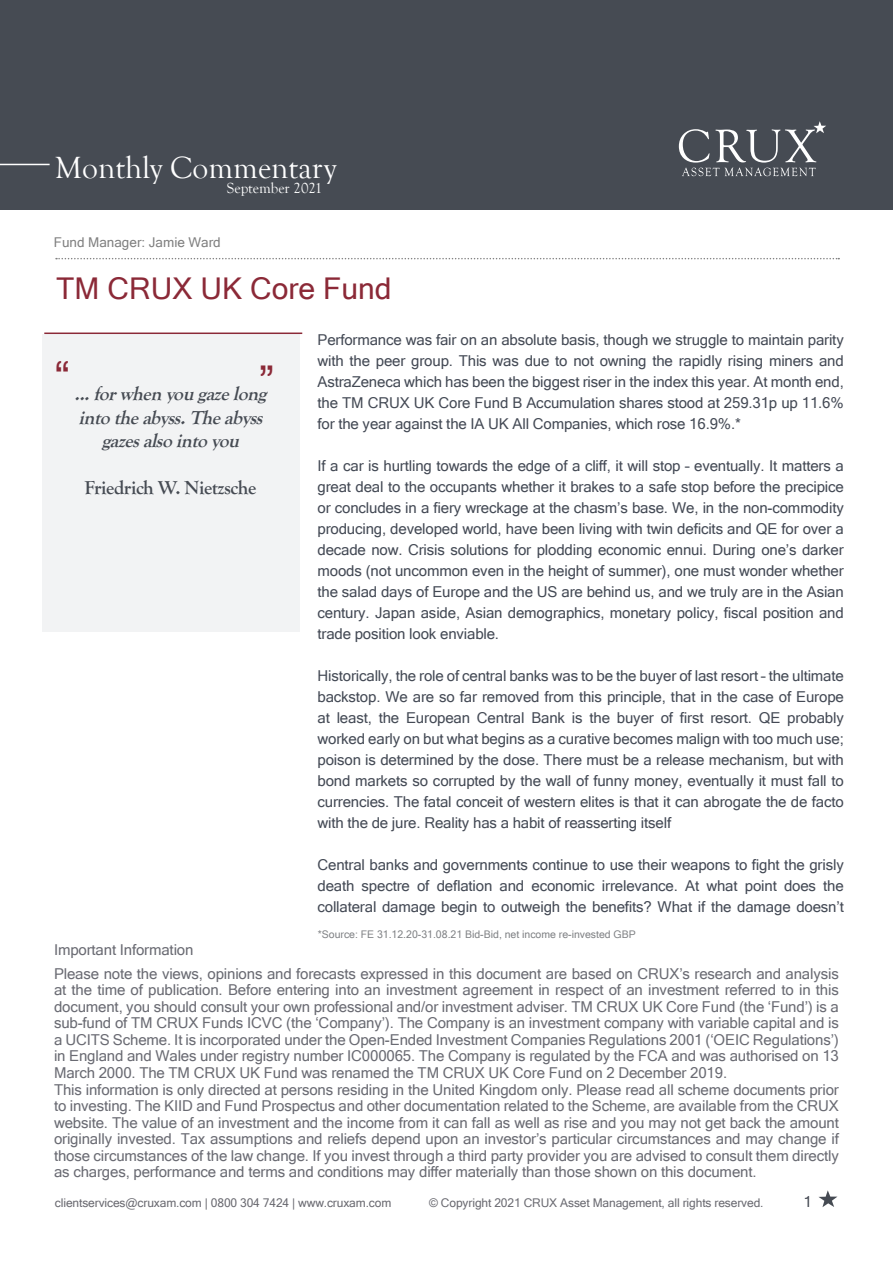
<style>
.page{position:relative;width:893px;height:1263px;background:#fff}
.page>*{position:absolute;margin:0;border:0;box-sizing:border-box;transform-origin:0 0}
.t1{font:45px "Microsoft Sans Serif";color:#8b2937}
.t2{font:31.5px "Goudy Old Style T";color:#fff}
.Fund_Title{font:30px "Microsoft Sans Serif";color:#8b2937}
.Pull_Quote{font:italic 700 19.5px/23.4px "Goudy Old Style T";letter-spacing:-.03em;color:#464b53;text-align:center}
.Pull_Quote-2{font:700 19.5px "Goudy Old Style T";letter-spacing:-.02em;color:#464b53}
.Body_text{font:15px/21px "Microsoft Sans Serif";letter-spacing:-.01em;color:#444a55;text-align:justify}
.t3{font:15px/16.5px "Microsoft Sans Serif";letter-spacing:-.01em;color:#6a6b73}
.t4{font:15px "Goudy Old Style T";color:#fff}
.t5{font:15px "Microsoft Sans Serif";color:#454953}
.t6{font:13.5px "Microsoft Sans Serif";color:#808080}
.t7{font:12px "Microsoft Sans Serif";letter-spacing:-.01em;color:#6a6a71}
.text{font:10.5px "Microsoft Sans Serif";color:#808285}
</style>
<div class="page">
<div style="left:0;top:0;width:893px;height:209px;background:#464b53"></div>
<svg style="left:679px;top:121px;width:147px;height:55px"></svg>
<hr style="left:0;top:164px;width:50px;height:1px;background:#fff">
<svg style="left:56px;top:258px;width:783px;height:1px"></svg>
<svg style="left:819px;top:1190px;width:18px;height:17px"></svg>
<div style="left:42px;top:334px;width:258px;height:297px;background:#f2f3f4"></div>
<hr style="left:44px;top:332px;width:258px;height:2px;background:#8b2937">
<h2 class="t2" style="left:55px;top:151px;width:283px">Monthly Commentary</h2>
<p class="t4" style="left:227px;top:180px;width:97px">September 2021</p>
<p class="t6" style="left:54px;top:233px;width:168px">Fund Manager: Jamie Ward</p>
<p class="Fund_Title" style="left:56px;top:269px;width:337px">TM CRUX UK Core Fund</p>
<p class="Body_text" style="left:317px;top:329px;width:528px">Performance was fair on an absolute basis, though we struggle to maintain parity with the peer group. This was due to not owning the rapidly rising miners and AstraZeneca which has been the biggest riser in the index this year. At month end, the TM CRUX UK Core Fund B Accumulation shares stood at 259.31p up 11.6% for the year against the IA UK All Companies, which rose 16.9%.*</p>
<p class="Body_text" style="left:317px;top:455px;width:528px">If a car is hurtling towards the edge of a cliff, it will stop – eventually. It matters a great deal to the occupants whether it brakes to a safe stop before the precipice or concludes in a fiery wreckage at the chasm’s base. We, in the non-commodity producing, developed world, have been living with twin deficits and QE for over a decade now. Crisis solutions for plodding economic ennui. During one’s darker moods (not uncommon even in the height of summer), one must wonder whether the salad days of Europe and the US are behind us, and we truly are in the Asian century. Japan aside, Asian demographics, monetary policy, fiscal position and trade position look enviable.</p>
<p class="Body_text" style="left:317px;top:665px;width:528px">Historically, the role of central banks was to be the buyer of last resort – the ultimate backstop. We are so far removed from this principle, that in the case of Europe at least, the European Central Bank is the buyer of first resort. QE probably worked early on but what begins as a curative becomes malign with too much use; poison is determined by the dose. There must be a release mechanism, but with bond markets so corrupted by the wall of funny money, eventually it must fall to currencies. The fatal conceit of western elites is that it can abrogate the de facto with the de jure. Reality has a habit of reasserting itself</p>
<p class="Body_text" style="left:317px;top:854px;width:528px">Central banks and governments continue to use their weapons to fight the grisly death spectre of deflation and economic irrelevance. At what point does the collateral damage begin to outweigh the benefits? What if the damage doesn’t</p>
<p class="t1" style="left:55px;top:349px;width:16px">“</p>
<p class="t1" style="left:274px;top:388px;width:16px;rotate:-180deg">“</p>
<p class="Pull_Quote" style="left:75px;top:382px;width:198px">...forwhen you gazelong intotheabyss.Theabyss gazesalsointoyou</p>
<p class="Pull_Quote-2" style="left:84px;top:476px;width:174px">Friedrich W. Nietzsche</p>
<p class="text" style="left:318px;top:927px;width:320px">*Source: FE 31.12.20-31.08.21 Bid-Bid, net income re-invested GBP</p>
<p class="t3" style="left:54px;top:937px;width:786px;line-height:24px">Important Information<br>Please note the views, opinions and forecasts expressed in this document are based on CRUX’s research and analysis</p>
<p class="t3" style="left:54px;top:982px;width:786px">at the time of publication. Before entering into an investment agreement in respect of an investment referred to in this document, you should consult your own professional and/or investment adviser. TM CRUX UK Core Fund (the ‘Fund’) is a sub-fund of TM CRUX Funds ICVC (the ‘Company’). The Company is an investment company with variable capital and is a UCITS Scheme. It is incorporated under the Open-Ended Investment Companies Regulations 2001 (‘OEIC Regulations’) in England and Wales under registry number IC000065. The Company is regulated by the FCA and was authorised on 13<br>March 2000. The TM CRUX UK Fund was renamed the TM CRUX UK Core Fund on 2 December 2019.<br>This information is only directed at persons residing in the United Kingdom only. Please read all scheme documents prior to investing. The KIID and Fund Prospectus and other documentation related to the Scheme, are available from the CRUX website. The value of an investment and the income from it can fall as well as rise and you may not get back the amount originally invested. Tax assumptions and reliefs depend upon an investor’s particular circumstances and may change if those circumstances of the law change. If you invest through a third party provider you are advised to consult them directly as charges, performance and terms and conditions may differ materially than those shown on this document.</p>
<p class="t7" style="left:55px;top:1195px;width:338px">clientservices@cruxam.com | 0800 304 7424 | www.cruxam.com</p>
<p class="t7" style="left:429px;top:1195px;width:336px">© Copyright 2021 CRUX Asset Management, all rights reserved.</p>
<p class="t5" style="left:803px;top:1191px;width:10px">1</p>
</div>
